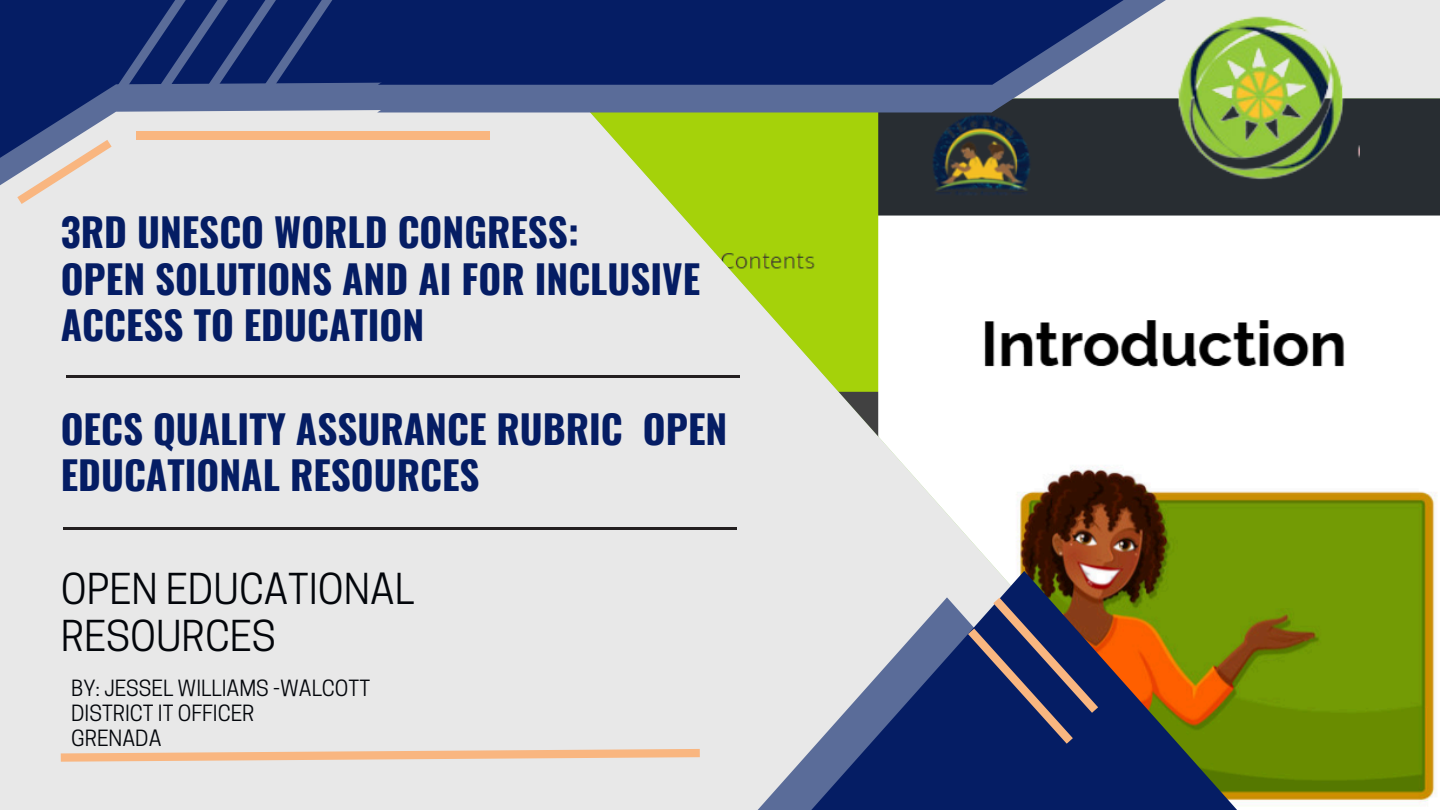
<style>
.page{position:relative;width:1440px;height:810px;background:#e8e8e8}
.page>*{position:absolute;margin:0;border:0;box-sizing:border-box;transform-origin:0 0}
.t1{font:40px/47.2px "Cooper Hewitt";color:#03060b}
.t2{font:700 39px/46.5px "Oswald";color:#051d64}
.t3{font:21px "Cooper Hewitt";color:#03060b}
</style>
<div class="page">
<img style="left:578px;top:98px;width:862px;height:712px">
<div style="left:623px;top:597px;width:648px;height:213px;background:#e8e8e8"></div>
<svg style="left:700px;top:571px;width:649px;height:239px"></svg>
<svg style="left:529px;top:85px;width:574px;height:27px;background:#5f6f95"></svg>
<svg style="left:0;top:0;width:529px;height:166px"></svg>
<svg style="left:115px;top:0;width:219px;height:95px;background:#1d3373"></svg>
<svg style="left:17px;top:140px;width:95px;height:64px"></svg>
<div style="left:136px;top:132px;width:354px;height:8px;background:#f9b680"></div>
<div style="left:378px;top:0;width:819px;height:85px;background:#051d64"></div>
<svg style="left:60px;top:745px;width:648px;height:21px"></svg>
<svg style="left:959px;top:589px;width:148px;height:164px;background:#363a65"></svg>
<img style="left:1103px;top:0;width:256px;height:184px">
<hr style="left:66px;top:375px;width:674px;height:3px;background:#231f20">
<hr style="left:64px;top:527px;width:673px;height:3px;background:#231f20">
<h1 class="t2" style="left:61px;top:207px;width:641px">3RD UNESCO WORLD CONGRESS:<br>OPEN SOLUTIONS AND AI FOR INCLUSIVE<br>ACCESS TO EDUCATION</h1>
<p class="t2" style="left:61px;top:404px;width:668px">OECS QUALITY ASSURANCE RUBRIC OPEN<br>EDUCATIONAL RESOURCES</p>
<h1 class="t1" style="left:61px;top:570px;width:355px">OPEN EDUCATIONAL<br>RESOURCES</h1>
<p class="t3" style="left:71px;top:680px;width:301px">BY: JESSEL WILLIAMS -WALCOTT</p>
<h1 class="t3" style="left:71px;top:705px;width:185px">DISTRICT IT OFFICER</h1>
<p class="t3" style="left:71px;top:730px;width:92px">GRENADA</p>
</div>
